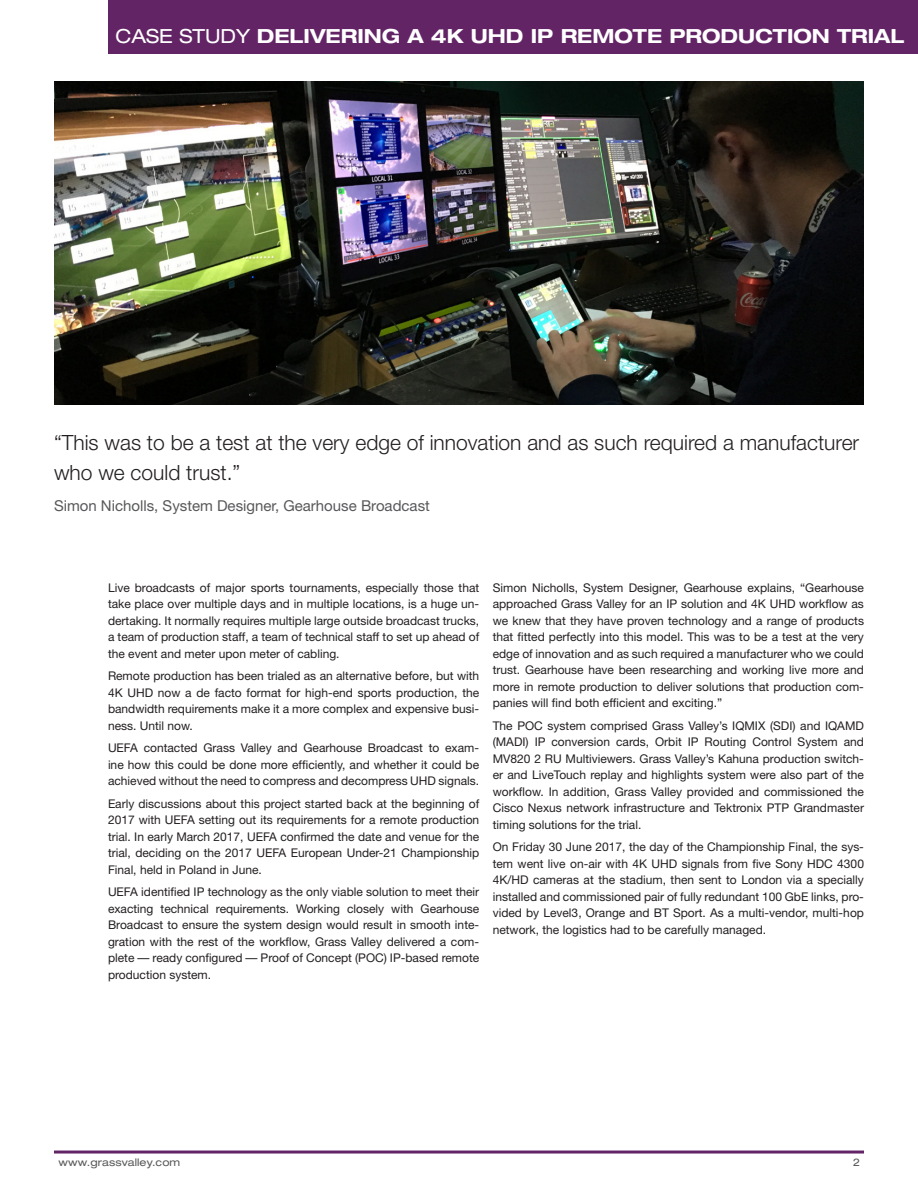
<style>
.page{position:relative;width:918px;height:1188px;background:#fff}
.page>*{position:absolute;margin:0;border:0;box-sizing:border-box;transform-origin:0 0}
._2014_CS_Quote{font:300 21px/30px "Helvetica Neue";color:#231f20}
.t1{font:700 expanded 19.5px "Helvetica Neue";color:#fff}
._2014_CS_Quote_by{font:15px "Helvetica Neue";color:#57585a}
._2014_Collaterals_Te{font:12px/16.5px "Helvetica Neue";color:#231f20;text-align:justify}
.t2{font:expanded 10.5px "Helvetica Neue";letter-spacing:.01em;color:#57585a}
.s1{font-weight:400}
</style>
<div class="page">
<div style="left:108px;top:0;width:810px;height:54px;background:#622465"></div>
<hr style="left:54px;top:1151px;width:810px;height:3px;background:#622465">
<img style="left:54px;top:81px;width:810px;height:324px">
<p class="t1" style="left:116px;top:24px;width:791px"><span class="s1">CASE STUDY</span> DELIVERING A 4K UHD IP REMOTE PRODUCTION TRIAL</p>
<p class="_2014_CS_Quote" style="left:54px;top:427px;width:807px">“This was to be a test at the very edge of innovation and as such required a manufacturer who we could trust.”</p>
<p class="_2014_CS_Quote_by" style="left:54px;top:497px;width:377px">Simon Nicholls, System Designer, Gearhouse Broadcast</p>
<p class="_2014_Collaterals_Te" style="left:108px;top:579px;width:373px">Live broadcasts of major sports tournaments, especially those that take place over multiple days and in multiple locations, is a huge un&shy;dertaking. It normally requires multiple large outside broadcast trucks, a team of production staff, a team of technical staff to set up ahead of the event and meter upon meter of cabling.</p>
<p class="_2014_Collaterals_Te" style="left:108px;top:667px;width:373px">Remote production has been trialed as an alternative before, but with 4K UHD now a de facto format for high-end sports production, the bandwidth requirements make it a more complex and expensive busi&shy;ness. Until now.</p>
<p class="_2014_Collaterals_Te" style="left:108px;top:739px;width:373px">UEFA contacted Grass Valley and Gearhouse Broadcast to exam&shy;ine how this could be done more efficiently, and whether it could be achieved without the need to compress and decompress UHD signals.</p>
<p class="_2014_Collaterals_Te" style="left:108px;top:795px;width:373px">Early discussions about this project started back at the beginning of 2017 with UEFA setting out its requirements for a remote production trial. In early March 2017, UEFA confirmed the date and venue for the trial, deciding on the 2017 UEFA European Under-21 Championship Final, held in Poland in June.</p>
<p class="_2014_Collaterals_Te" style="left:108px;top:883px;width:373px">UEFA identified IP technology as the only viable solution to meet their exacting technical requirements. Working closely with Gearhouse Broadcast to ensure the system design would result in smooth inte&shy;gration with the rest of the workflow, Grass Valley delivered a com&shy;plete — ready configured — Proof of Concept (POC) IP-based remote production system.</p>
<p class="_2014_Collaterals_Te" style="left:493px;top:579px;width:373px">Simon Nicholls, System Designer, Gearhouse explains, “Gearhouse approached Grass Valley for an IP solution and 4K UHD workflow as we knew that they have proven technology and a range of products that fitted perfectly into this model. This was to be a test at the very edge of innovation and as such required a manufacturer who we could trust. Gearhouse have been researching and working live more and more in remote production to deliver solutions that production com&shy;panies will find both efficient and exciting.”</p>
<p class="_2014_Collaterals_Te" style="left:493px;top:717px;width:373px">The POC system comprised Grass Valley’s IQMIX (SDI) and IQAMD (MADI) IP conversion cards, Orbit IP Routing Control System and MV820 2 RU Multiviewers. Grass Valley’s Kahuna production switch&shy;er and LiveTouch replay and highlights system were also part of the workflow. In addition, Grass Valley provided and commissioned the Cisco Nexus network infrastructure and Tektronix PTP Grandmaster timing solutions for the trial.</p>
<p class="_2014_Collaterals_Te" style="left:493px;top:838px;width:373px">On Friday 30 June 2017, the day of the Championship Final, the sys&shy;tem went live on-air with 4K UHD signals from five Sony HDC 4300<br>4K/HD cameras at the stadium, then sent to London via a specially installed and commissioned pair of fully redundant 100 GbE links, pro&shy;vided by Level3, Orange and BT Sport. As a multi-vendor, multi-hop network, the logistics had to be carefully managed.</p>
<p class="t2" style="left:58px;top:1156px;width:123px">www.grassvalley.com</p>
<p class="t2" style="left:853px;top:1156px;width:9px">2</p>
</div>
